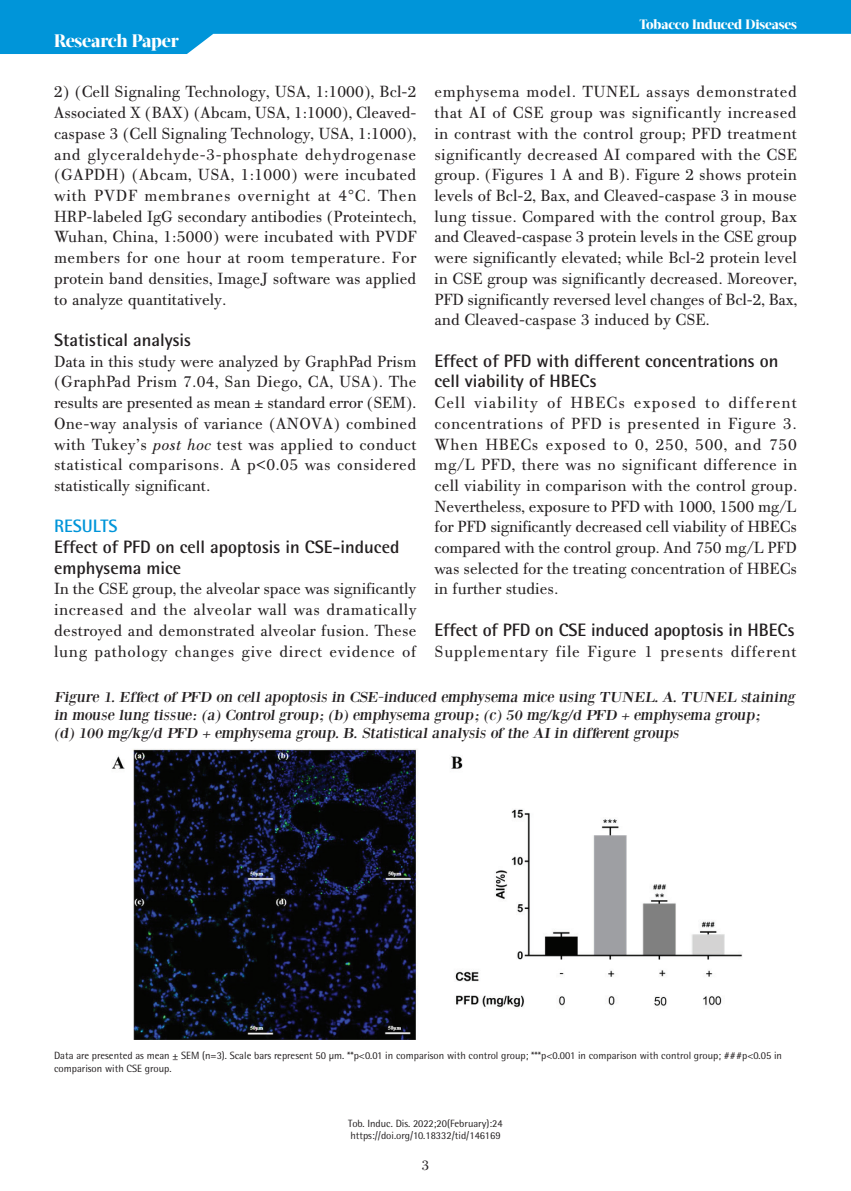
<style>
.page{position:relative;width:851px;height:1191px;background:#fff}
.page>*{position:absolute;margin:0;border:0;box-sizing:border-box;transform-origin:0 0}
.t1{font:700 18px/20.7px "Rotis Semi Sans Hel";color:#231f20}
.t2{font:800 18px "Acta Display W04";letter-spacing:-.01em;color:#fff}
.t3{font:700 18px "Rotis Semi Sans Hel";color:#0095d9}
.t4{font:17.25px/20.7px "PF Bodoni Text";color:#231f20;text-align:justify}
.t5{font:17.25px "PF Bodoni Text";letter-spacing:.045em;color:#231f20}
.t6{font:15px/18px "Bodoni XT";letter-spacing:-.04em;color:#231f20;scale:1.1 1}
.t7{font:15px "PF Bodoni Text";color:#231f20}
.t8{font:800 13.5px "Acta Display W04";letter-spacing:-.01em;color:#fff}
.t9{font:10.5px/12.6px "Rotis Semi Sans Hel";color:#231f20}
.s1{font-family:"Georgia";font-size:15px}
.s2{font-style:italic}
</style>
<div class="page">
<svg style="left:0;top:0;width:850px;height:54px;fill:#0095d9"></svg>
<img style="left:112px;top:749px;width:630px;height:291px">
<p class="t2" style="left:54px;top:30px;width:126px">Research Paper</p>
<p class="t8" style="left:639px;top:17px;width:159px">Tobacco Induced Diseases</p>
<p class="t4" style="left:54px;top:82px;width:364px">2) (Cell Signaling Technology, USA, 1:1000), Bcl-2<br>Associated X (BAX) (Abcam, USA, 1:1000), Cleaved&shy;caspase 3 (Cell Signaling Technology, USA, 1:1000), and glyceraldehyde-3-phosphate dehydrogenase (GAPDH) (Abcam, USA, 1:1000) were incubated with PVDF membranes overnight at 4°C. Then HRP-labeled IgG secondary antibodies (Proteintech, Wuhan, China, 1:5000) were incubated with PVDF members for one hour at room temperature. For protein band densities, ImageJ software was applied to analyze quantitatively.</p>
<p class="t1" style="left:54px;top:329px;width:138px">Statistical analysis</p>
<p class="t4" style="left:54px;top:351px;width:364px">Data in this study were analyzed by GraphPad Prism (GraphPad Prism 7.04, San Diego, CA, USA). The results are presented as mean <span class="s1">±</span> standard error (SEM).<br>One-way analysis of variance (ANOVA) combined with Tukey’s <span class="s2">post hoc</span> test was applied to conduct statistical comparisons. A p&lt;0.05 was considered statistically significant.</p>
<p class="t3" style="left:54px;top:515px;width:65px">RESULTS</p>
<p class="t1" style="left:54px;top:536px;width:347px">Effect of PFD on cell apoptosis in CSE-induced emphysema mice</p>
<p class="t4" style="left:54px;top:579px;width:364px">In the CSE group, the alveolar space was significantly increased and the alveolar wall was dramatically destroyed and demonstrated alveolar fusion. These lung pathology changes give direct evidence of</p>
<p class="t4" style="left:434px;top:82px;width:364px">emphysema model. TUNEL assays demonstrated that AI of CSE group was significantly increased in contrast with the control group; PFD treatment significantly decreased AI compared with the CSE group. (Figures 1 A and B). Figure 2 shows protein levels of Bcl-2, Bax, and Cleaved-caspase 3 in mouse lung tissue. Compared with the control group, Bax and Cleaved-caspase 3 protein levels in the CSE group were significantly elevated; while Bcl-2 protein level in CSE group was significantly decreased. Moreover, PFD significantly reversed level changes of Bcl-2, Bax, and Cleaved-caspase 3 induced by CSE.</p>
<p class="t1" style="left:434px;top:350px;width:345px">Effect of PFD with different concentrations on cell viability of HBECs</p>
<p class="t4" style="left:434px;top:392px;width:364px">Cell viability of HBECs exposed to different concentrations of PFD is presented in Figure 3.<br>When HBECs exposed to 0, 250, 500, and 750 mg/L PFD, there was no significant difference in cell viability in comparison with the control group.<br>Nevertheless, exposure to PFD with 1000, 1500 mg/L for PFD significantly decreased cell viability of HBECs compared with the control group. And 750 mg/L PFD was selected for the treating concentration of HBECs in further studies.</p>
<p class="t1" style="left:434px;top:619px;width:361px">Effect of PFD on CSE induced apoptosis in HBECs</p>
<p class="t5" style="left:434px;top:641px;width:363px">Supplementary file Figure 1 presents different</p>
<p class="t6" style="left:54px;top:687px;width:677px">Figure 1. Effect of PFD on cell apoptosis in CSE-induced emphysema mice using TUNEL. A. TUNEL staining in mouse lung tissue: (a) Control group; (b) emphysema group; (c) 50 mg/kg/d PFD + emphysema group;<br>(d) 100 mg/kg/d PFD + emphysema group. B. Statistical analysis of the AI in different groups</p>
<p class="t9" style="left:54px;top:1049px;width:729px">Data are presented as mean ± SEM (n=3). Scale bars represent 50 μm. **p&lt;0.01 in comparison with control group; ***p&lt;0.001 in comparison with control group; ###p&lt;0.05 in comparison with CSE group.</p>
<p class="t9" style="left:348px;top:1116px;width:156px">Tob. Induc. Dis. 2022;20(February):24 https://doi.org/10.18332/tid/146169</p>
<p class="t7" style="left:421px;top:1156px;width:9px">3</p>
</div>
